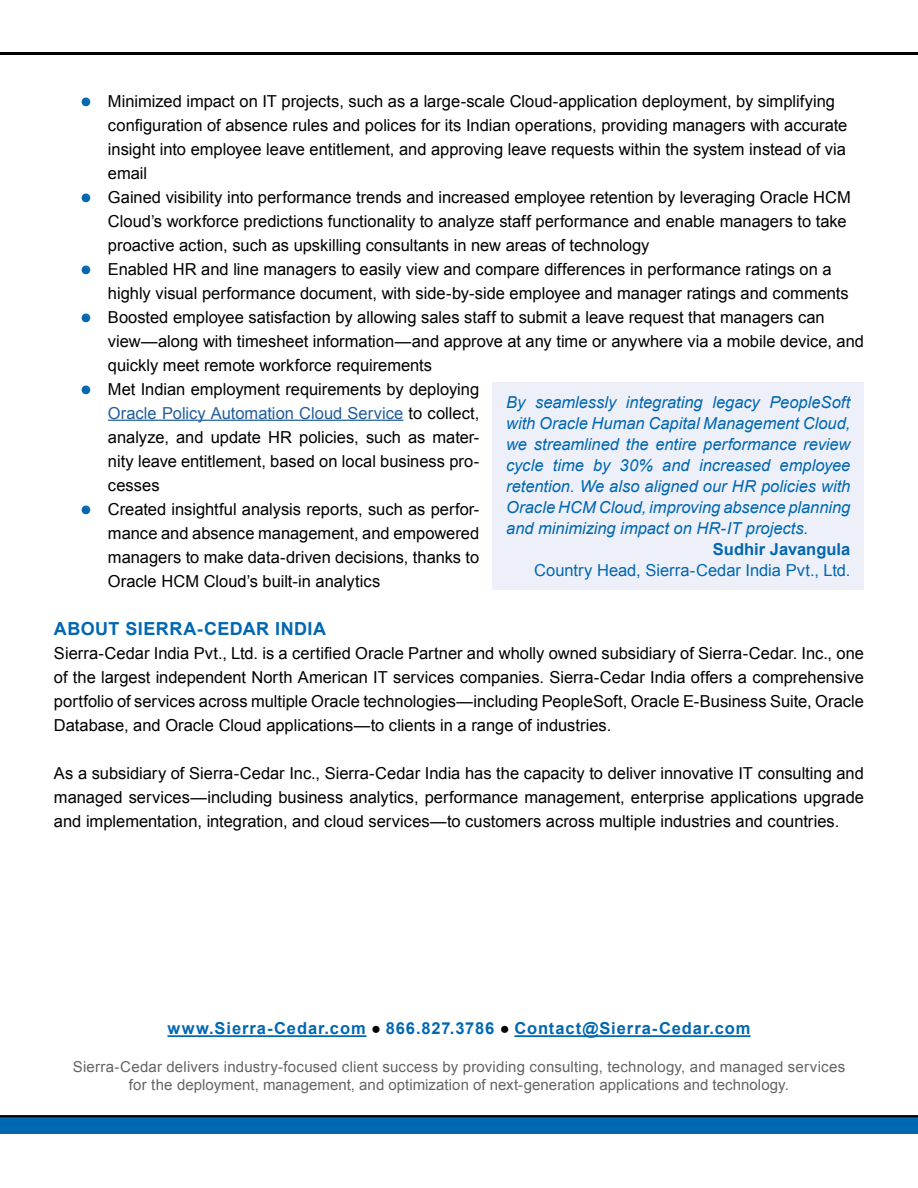
<style>
.page{position:relative;width:918px;height:1188px;background:#fff}
.page>*{position:absolute;margin:0;border:0;box-sizing:border-box;transform-origin:0 0}
.Body{font:700 18px "Arial";letter-spacing:.025em;color:#0067b1}
.Bullet_1{font:16.5px/24px "Arial";color:#000}
.Body-2{font:16.5px/24px "Arial";color:#000;text-align:justify}
.Body-3{font:italic 16.5px/21px "Arial";color:#0067b1;text-align:justify}
.Body-4{font:700 16.5px "Arial";letter-spacing:.055em;color:#0067b1}
.Body-5{font:16.5px "Arial";color:#0067b1}
.Body-6{font:700 16.5px "Arial";letter-spacing:.005em;color:#0067b1}
.t1{font:15px/18px "Arial";letter-spacing:.01em;color:#636466;text-align:center}
.s1{font-weight:700;color:#0067b1}
.s2{color:#215e9e}
.s3{color:#000}
</style>
<div class="page">
<hr style="left:167px;top:1035px;width:200px;height:2px;background:#0067b1">
<hr style="left:514px;top:1035px;width:237px;height:2px;background:#0067b1">
<hr style="left:0;top:1115px;width:918px;height:3px;background:#000">
<div style="left:0;top:1118px;width:918px;height:16px;background:#0067b1"></div>
<hr style="left:0;top:53px;width:918px;height:2px;background:#000">
<hr style="left:108px;top:420px;width:295px;height:1px;background:#215e9e">
<svg style="left:81px;top:97px;width:10px;height:10px"></svg>
<svg style="left:81px;top:193px;width:10px;height:10px"></svg>
<svg style="left:81px;top:265px;width:10px;height:10px"></svg>
<svg style="left:81px;top:313px;width:10px;height:10px"></svg>
<svg style="left:81px;top:385px;width:10px;height:10px"></svg>
<svg style="left:81px;top:505px;width:10px;height:10px"></svg>
<div style="left:493px;top:383px;width:371px;height:207px;background:#eef0f9"></div>
<p class="Bullet_1" style="left:108px;top:89px;width:741px;text-indent:-27px"><span class="s1">●</span> Minimized impact on IT projects, such as a large-scale Cloud-application deployment, by simplifying configuration of absence rules and polices for its Indian operations, providing managers with accurate insight into employee leave entitlement, and approving leave requests within the system instead of via email</p>
<p class="Bullet_1" style="left:108px;top:185px;width:745px;text-indent:-27px"><span class="s1">●</span> Gained visibility into performance trends and increased employee retention by leveraging Oracle HCM<br>Cloud’s workforce predictions functionality to analyze staff performance and enable managers to take proactive action, such as upskilling consultants in new areas of technology</p>
<p class="Bullet_1" style="left:108px;top:257px;width:742px;text-indent:-27px"><span class="s1">●</span> Enabled HR and line managers to easily view and compare differences in performance ratings on a highly visual performance document, with side-by-side employee and manager ratings and comments</p>
<p class="Bullet_1" style="left:108px;top:305px;width:758px;text-indent:-27px"><span class="s1">●</span> Boosted employee satisfaction by allowing sales staff to submit a leave request that managers can view—along with timesheet information—and approve at any time or anywhere via a mobile device, and quickly meet remote workforce requirements</p>
<p class="Bullet_1" style="left:108px;top:377px;width:373px;text-align:justify;text-indent:-27px"><span class="s1">●</span> Met Indian employment requirements by deploying <span class="s2">Oracle Policy Automation Cloud Service</span> to collect, analyze, and update HR policies, such as mater&shy;nity leave entitlement, based on local business pro&shy;cesses</p>
<p class="Bullet_1" style="left:108px;top:497px;width:373px;text-align:justify;text-indent:-27px"><span class="s1">●</span> Created insightful analysis reports, such as perfor&shy;mance and absence management, and empowered managers to make data-driven decisions, thanks to Oracle HCM Cloud’s built-in analytics</p>
<p class="Body" style="left:54px;top:616px;width:274px">ABOUT SIERRA-CEDAR INDIA</p>
<p class="Body-2" style="left:54px;top:641px;width:812px">Sierra-Cedar India Pvt., Ltd. is a certified Oracle Partner and wholly owned subsidiary of Sierra-Cedar. Inc., one of the largest independent North American IT services companies. Sierra-Cedar India offers a comprehensive portfolio of services across multiple Oracle technologies—including PeopleSoft, Oracle E-Business Suite, Oracle Database, and Oracle Cloud applications—to clients in a range of industries.</p>
<p class="Body-2" style="left:54px;top:761px;width:811px">As a subsidiary of Sierra-Cedar Inc., Sierra-Cedar India has the capacity to deliver innovative IT consulting and managed services—including business analytics, performance management, enterprise applications upgrade and implementation, integration, and cloud services—to customers across multiple industries and countries.</p>
<p class="Body-3" style="left:506px;top:392px;width:346px">By seamlessly integrating legacy PeopleSoft with Oracle Human Capital Management Cloud, we streamlined the entire performance review cycle time by 30% and increased employee retention. We also aligned our HR policies with Oracle HCM Cloud, improving absence planning and minimizing impact on HR-IT projects.</p>
<p class="Body-6" style="left:713px;top:538px;width:139px">Sudhir Javangula</p>
<p class="Body-5" style="left:534px;top:560px;width:318px">Country Head, Sierra-Cedar India Pvt., Ltd.</p>
<p class="Body-4" style="left:167px;top:1018px;width:585px">www.Sierra-Cedar.com <span class="s3">●</span> 866.827.3786 <span class="s3">●</span> Contact@Sierra-Cedar.com</p>
<p class="t1" style="left:73px;top:1058px;width:774px">Sierra-Cedar delivers industry-focused client success by providing consulting, technology, and managed services for the deployment, management, and optimization of next-generation applications and technology.</p>
</div>
